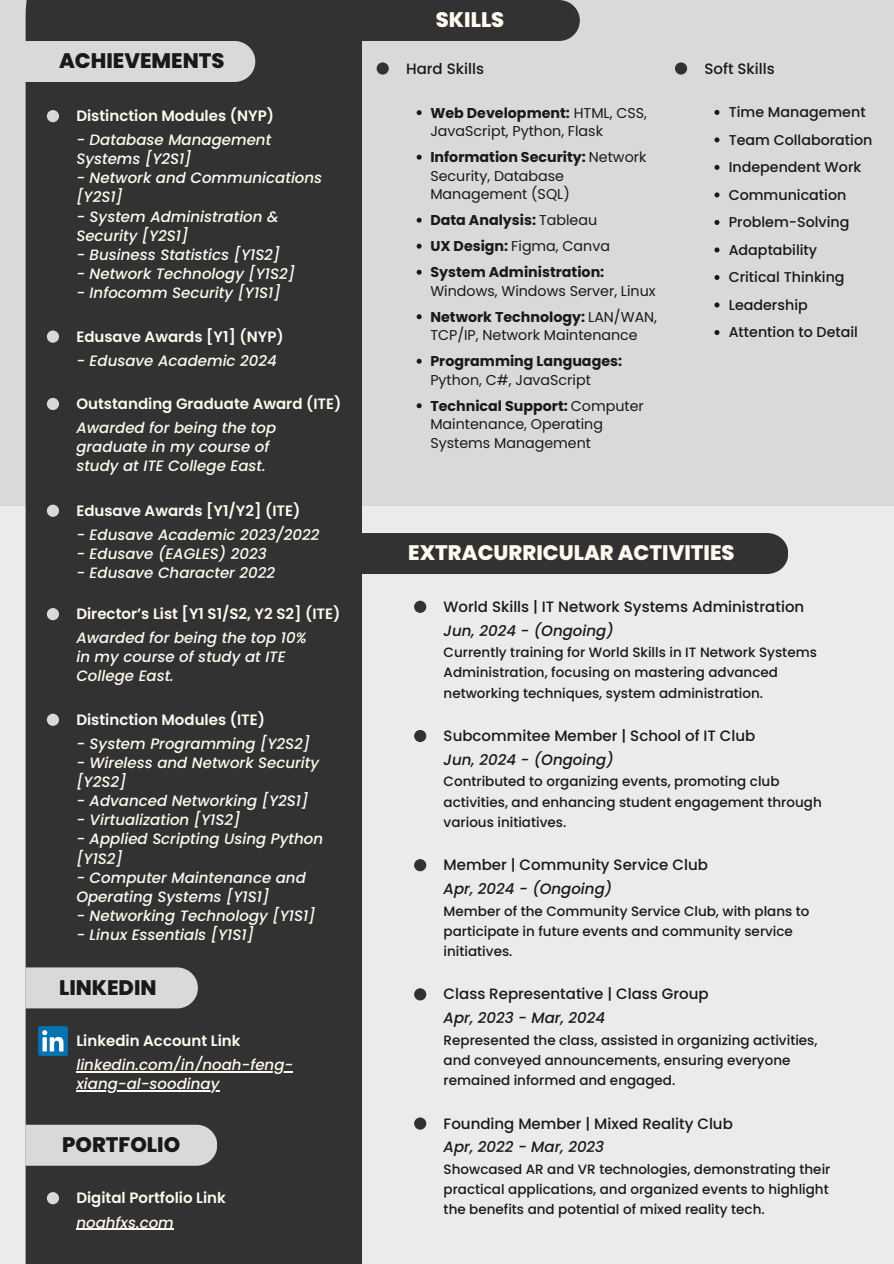
<style>
.page{position:relative;width:894px;height:1264px;background:#fff}
.page>*{position:absolute;margin:0;border:0;box-sizing:border-box;transform-origin:0 0}
.t1{font:800 21px "Poppins";color:#fffaef}
.t2{font:800 21px "Poppins";color:#191919}
.t3{font:italic 500 15px/19.2px "Poppins";color:#fffaef}
.t4{font:600 15px "Poppins";color:#fffaef}
.t5{font:500 15px "Poppins";color:#191919}
.t6{font:italic 500 15px "Poppins";color:#191919}
.t7{font:14.25px/18.5px "Poppins";color:#191919}
.t8{font:500 14.25px "Poppins";color:#191919}
.t9{font:700 14.25px/18.5px "Poppins";color:#191919}
.t10{font:500 13.5px/20.2px "Poppins";color:#191919}
.s1{font-weight:700}
.s2{font-weight:400}
</style>
<div class="page">
<div style="left:0;top:0;width:893px;height:1263px;background:#ebebeb"></div>
<div style="left:0;top:0;width:893px;height:506px;background:#d9d9d9"></div>
<div style="left:26px;top:0;width:336px;height:1263px;background:#323232"></div>
<div style="left:354px;top:533px;width:434px;height:41px;background:#323232"></div>
<svg style="left:26px;top:41px;width:229px;height:41px"></svg>
<div style="left:47px;top:398px;width:12px;height:12px;background:#d9d9d9;border-radius:50%"></div>
<div style="left:47px;top:504px;width:12px;height:13px;background:#d9d9d9;border-radius:50%"></div>
<div style="left:414px;top:600px;width:12px;height:13px;background:#323232;border-radius:50%"></div>
<div style="left:358px;top:0;width:221px;height:41px;background:#323232"></div>
<div style="left:376px;top:62px;width:12px;height:13px;background:#323232;border-radius:50%"></div>
<div style="left:674px;top:62px;width:13px;height:13px;background:#323232;border-radius:50%"></div>
<div style="left:47px;top:608px;width:12px;height:12px;background:#d9d9d9;border-radius:50%"></div>
<div style="left:47px;top:713px;width:12px;height:13px;background:#d9d9d9;border-radius:50%"></div>
<div style="left:414px;top:730px;width:12px;height:12px;background:#323232;border-radius:50%"></div>
<div style="left:414px;top:859px;width:12px;height:12px;background:#323232;border-radius:50%"></div>
<div style="left:414px;top:988px;width:12px;height:12px;background:#323232;border-radius:50%"></div>
<div style="left:414px;top:1117px;width:12px;height:12px;background:#323232;border-radius:50%"></div>
<svg style="left:416px;top:110px;width:5px;height:5px"></svg>
<svg style="left:416px;top:155px;width:5px;height:5px"></svg>
<svg style="left:416px;top:218px;width:5px;height:5px"></svg>
<svg style="left:416px;top:244px;width:5px;height:5px"></svg>
<svg style="left:416px;top:270px;width:5px;height:5px"></svg>
<svg style="left:416px;top:314px;width:5px;height:5px"></svg>
<svg style="left:416px;top:359px;width:5px;height:5px"></svg>
<svg style="left:416px;top:403px;width:5px;height:5px"></svg>
<svg style="left:714px;top:110px;width:5px;height:5px"></svg>
<svg style="left:714px;top:137px;width:5px;height:5px"></svg>
<svg style="left:714px;top:165px;width:5px;height:5px"></svg>
<svg style="left:714px;top:192px;width:5px;height:5px"></svg>
<svg style="left:714px;top:220px;width:5px;height:5px"></svg>
<svg style="left:714px;top:247px;width:5px;height:5px"></svg>
<svg style="left:714px;top:275px;width:5px;height:5px"></svg>
<svg style="left:714px;top:302px;width:5px;height:5px"></svg>
<svg style="left:714px;top:330px;width:5px;height:5px"></svg>
<div style="left:25px;top:967px;width:173px;height:41px;background:#d9d9d9"></div>
<img style="left:38px;top:1026px;width:29px;height:29px">
<hr style="left:76px;top:1071px;width:217px;height:1px;background:#fffaef">
<hr style="left:76px;top:1090px;width:143px;height:1px;background:#fffaef">
<div style="left:47px;top:110px;width:12px;height:12px;background:#d9d9d9;border-radius:50%"></div>
<div style="left:47px;top:330px;width:12px;height:13px;background:#d9d9d9;border-radius:50%"></div>
<div style="left:25px;top:1124px;width:192px;height:41px;background:#d9d9d9"></div>
<div style="left:47px;top:1192px;width:12px;height:12px;background:#d9d9d9;border-radius:50%"></div>
<hr style="left:76px;top:1228px;width:98px;height:1px;background:#fffaef">
<h2 class="t2" style="left:59px;top:46px;width:167px">ACHIEVEMENTS</h2>
<h2 class="t4" style="left:76px;top:105px;width:199px">Distinction Modules (NYP)</h2>
<h2 class="t3" style="left:76px;top:130px;width:196px">- Database Management<br>Systems [Y2S1]</h2>
<h2 class="t3" style="left:76px;top:168px;width:247px">- Network and Communications [Y2S1]</h2>
<h2 class="t3" style="left:76px;top:207px;width:204px">- System Administration &amp;<br>Security [Y2S1]</h2>
<h2 class="t3" style="left:76px;top:245px;width:205px">- Business Statistics [Y1S2]</h2>
<h2 class="t3" style="left:76px;top:264px;width:220px">- Network Technology [Y1S2]</h2>
<h2 class="t3" style="left:76px;top:283px;width:206px">- Infocomm Security [Y1S1]</h2>
<h2 class="t4" style="left:76px;top:326px;width:209px">Edusave Awards [Y1] (NYP)</h2>
<h2 class="t3" style="left:76px;top:351px;width:202px">- Edusave Academic 2024</h2>
<h2 class="t4" style="left:76px;top:393px;width:266px">Outstanding Graduate Award (ITE)</h2>
<p class="t3" style="left:76px;top:418px;width:201px">Awarded for being the top graduate in my course of study at ITE College East.</p>
<p class="t4" style="left:76px;top:500px;width:225px">Edusave Awards [Y1/Y2] (ITE)</p>
<p class="t3" style="left:76px;top:525px;width:244px">- Edusave Academic 2023/2022</p>
<p class="t3" style="left:76px;top:544px;width:192px">- Edusave (EAGLES) 2023</p>
<p class="t3" style="left:76px;top:563px;width:200px">- Edusave Character 2022</p>
<h2 class="t4" style="left:76px;top:603px;width:265px">Director’s List [Y1 S1/S2, Y2 S2] (ITE)</h2>
<h2 class="t3" style="left:76px;top:628px;width:231px">Awarded for being the top 10% in my course of study at ITE<br>College East.</h2>
<h2 class="t4" style="left:76px;top:709px;width:190px">Distinction Modules (ITE)</h2>
<h2 class="t3" style="left:76px;top:733px;width:235px">- System Programming [Y2S2]</h2>
<h2 class="t3" style="left:76px;top:753px;width:244px">- Wireless and Network Security [Y2S2]</h2>
<h2 class="t3" style="left:76px;top:791px;width:233px">- Advanced Networking [Y2S1]</h2>
<h2 class="t3" style="left:76px;top:810px;width:165px">- Virtualization [Y1S2]</h2>
<h2 class="t3" style="left:76px;top:829px;width:248px">- Applied Scripting Using Python [Y1S2]</h2>
<h2 class="t3" style="left:76px;top:867px;width:231px">- Computer Maintenance and<br>Operating Systems [Y1S1]</h2>
<h2 class="t3" style="left:76px;top:906px;width:240px">- Networking Technology [Y1S1]</h2>
<h2 class="t3" style="left:76px;top:925px;width:179px">- Linux Essentials [Y1S1]</h2>
<h2 class="t2" style="left:59px;top:972px;width:99px">LINKEDIN</h2>
<h2 class="t4" style="left:76px;top:1030px;width:166px">Linkedin Account Link</h2>
<h2 class="t3" style="left:76px;top:1055px;width:218px">linkedin.com/in/noah-feng-</h2>
<h2 class="t3" style="left:76px;top:1074px;width:145px">xiang-al-soodinay</h2>
<h2 class="t2" style="left:62px;top:1129px;width:119px">PORTFOLIO</h2>
<h2 class="t4" style="left:76px;top:1187px;width:151px">Digital Portfolio Link</h2>
<p class="t3" style="left:76px;top:1212px;width:99px">noahfxs.com</p>
<p class="t1" style="left:436px;top:5px;width:70px">SKILLS</p>
<p class="t5" style="left:406px;top:58px;width:79px">Hard Skills</p>
<p class="t5" style="left:704px;top:58px;width:72px">Soft Skills</p>
<p class="t7" style="left:430px;top:103px;width:218px"><span class="s1">Web Development:</span> HTML, CSS,<br>JavaScript, Python, Flask</p>
<p class="t7" style="left:430px;top:148px;width:217px"><span class="s1">Information Security:</span> Network<br>Security, Database<br>Management (SQL)</p>
<p class="t9" style="left:430px;top:211px;width:168px">Data Analysis: <span class="s2">Tableau</span></p>
<p class="t7" style="left:430px;top:237px;width:181px"><span class="s1">UX Design:</span> Figma, Canva</p>
<p class="t7" style="left:430px;top:263px;width:227px"><span class="s1">System Administration:<br></span>Windows, Windows Server, Linux</p>
<p class="t7" style="left:430px;top:307px;width:228px"><span class="s1">Network Technology:</span> LAN/WAN,<br>TCP/IP, Network Maintenance</p>
<p class="t9" style="left:430px;top:352px;width:193px">Programming Languages:<br><span class="s2">Python, C#, JavaScript</span></p>
<p class="t7" style="left:430px;top:396px;width:215px"><span class="s1">Technical Support:</span> Computer<br>Maintenance, Operating<br>Systems Management</p>
<h1 class="t8" style="left:728px;top:102px;width:138px">Time Management</h1>
<h2 class="t8" style="left:728px;top:130px;width:145px">Team Collaboration</h2>
<h2 class="t8" style="left:728px;top:157px;width:134px">Independent Work</h2>
<h2 class="t8" style="left:728px;top:185px;width:119px">Communication</h2>
<h2 class="t8" style="left:728px;top:212px;width:122px">Problem-Solving</h2>
<h2 class="t8" style="left:728px;top:240px;width:90px">Adaptability</h2>
<h2 class="t8" style="left:728px;top:267px;width:117px">Critical Thinking</h2>
<h2 class="t8" style="left:728px;top:295px;width:80px">Leadership</h2>
<h2 class="t8" style="left:728px;top:322px;width:131px">Attention to Detail</h2>
<h1 class="t1" style="left:408px;top:538px;width:328px">EXTRACURRICULAR ACTIVITIES</h1>
<p class="t5" style="left:443px;top:596px;width:362px">World Skills | IT Network Systems Administration</p>
<p class="t6" style="left:443px;top:620px;width:172px">Jun, 2024 - (Ongoing)</p>
<p class="t10" style="left:443px;top:642px;width:374px">Currently training for World Skills in IT Network Systems<br>Administration, focusing on mastering advanced networking techniques, system administration.</p>
<h1 class="t5" style="left:443px;top:725px;width:313px">Subcommitee Member | School of IT Club</h1>
<p class="t6" style="left:443px;top:749px;width:172px">Jun, 2024 - (Ongoing)</p>
<h2 class="t10" style="left:443px;top:771px;width:379px">Contributed to organizing events, promoting club activities, and enhancing student engagement through various initiatives.</h2>
<h2 class="t5" style="left:443px;top:854px;width:266px">Member | Community Service Club</h2>
<h1 class="t6" style="left:443px;top:878px;width:170px">Apr, 2024 - (Ongoing)</h1>
<h2 class="t10" style="left:443px;top:900px;width:367px">Member of the Community Service Club, with plans to participate in future events and community service initiatives.</h2>
<h2 class="t5" style="left:443px;top:983px;width:266px">Class Representative | Class Group</h2>
<h1 class="t6" style="left:443px;top:1007px;width:163px">Apr, 2023 - Mar, 2024</h1>
<h2 class="t10" style="left:443px;top:1029px;width:375px">Represented the class, assisted in organizing activities, and conveyed announcements, ensuring everyone remained informed and engaged.</h2>
<h2 class="t5" style="left:443px;top:1112px;width:290px">Founding Member | Mixed Reality Club</h2>
<h2 class="t6" style="left:443px;top:1136px;width:162px">Apr, 2022 - Mar, 2023</h2>
<h2 class="t10" style="left:443px;top:1159px;width:388px">Showcased AR and VR technologies, demonstrating their practical applications, and organized events to highlight the benefits and potential of mixed reality tech.</h2>
</div>
